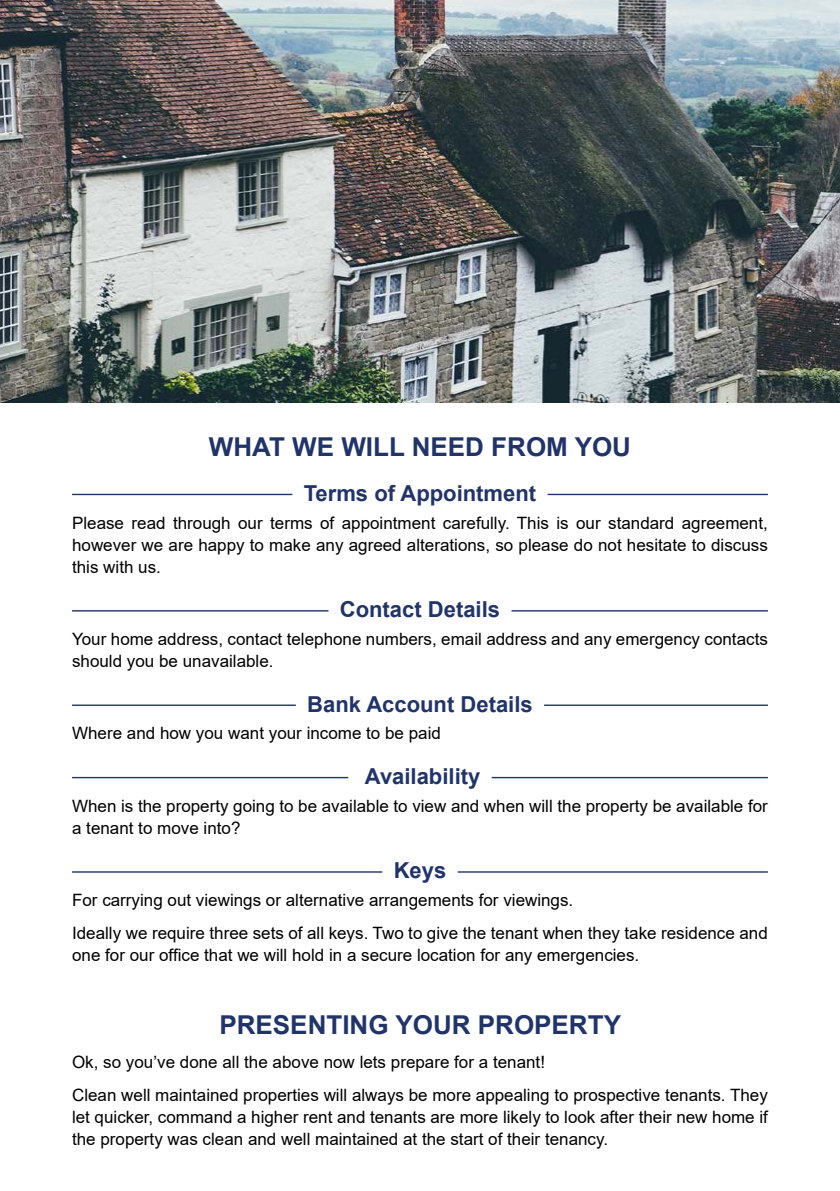
<style>
.page{position:relative;width:840px;height:1191px;background:#fff}
.page>*{position:absolute;margin:0;border:0;box-sizing:border-box;transform-origin:0 0}
.t1{font:700 26px "Arial";color:#213469}
.t2{font:700 22px "Arial";color:#213469}
.t3{font:17px/22px "Arial";color:#000}
</style>
<div class="page">
<hr style="left:72px;top:494px;width:695px;height:1px;background:#213469">
<div style="left:292px;top:484px;width:255px;height:16px;background:#fff"></div>
<hr style="left:72px;top:610px;width:695px;height:1px;background:#213469">
<div style="left:328px;top:600px;width:183px;height:16px;background:#fff"></div>
<hr style="left:72px;top:704px;width:695px;height:2px;background:#213469">
<div style="left:296px;top:694px;width:248px;height:16px;background:#fff"></div>
<hr style="left:72px;top:777px;width:695px;height:1px;background:#213469">
<div style="left:348px;top:767px;width:143px;height:16px;background:#fff"></div>
<hr style="left:72px;top:871px;width:695px;height:1px;background:#213469">
<div style="left:382px;top:861px;width:75px;height:16px;background:#fff"></div>
<img style="left:0;top:0;width:839px;height:403px">
<h1 class="t1" style="left:209px;top:429px;width:423px">WHAT WE WILL NEED FROM YOU</h1>
<p class="t2" style="left:303px;top:477px;width:234px">Terms of Appointment</p>
<p class="t3" style="left:72px;top:511px;width:697px;text-align:justify">Please read through our terms of appointment carefully. This is our standard agreement, however we are happy to make any agreed alterations, so please do not hesitate to discuss this with us.</p>
<p class="t2" style="left:339px;top:594px;width:162px">Contact Details</p>
<p class="t3" style="left:72px;top:628px;width:697px">Your home address, contact telephone numbers, email address and any emergency contacts should you be unavailable.</p>
<p class="t2" style="left:307px;top:688px;width:227px">Bank Account Details</p>
<p class="t3" style="left:72px;top:722px;width:370px">Where and how you want your income to be paid</p>
<p class="t2" style="left:365px;top:760px;width:117px">Availability</p>
<p class="t3" style="left:72px;top:794px;width:697px">When is the property going to be available to view and when will the property be available for a tenant to move into?</p>
<p class="t2" style="left:393px;top:855px;width:54px">Keys</p>
<p class="t3" style="left:72px;top:883px;width:697px;line-height:33.4px">For carrying out viewings or alternative arrangements for viewings.<br>Ideally we require three sets of all keys. Two to give the tenant when they take residence and</p>
<p class="t3" style="left:72px;top:944px;width:568px">one for our office that we will hold in a secure location for any emergencies.</p>
<h1 class="t1" style="left:219px;top:1007px;width:403px">PRESENTING YOUR PROPERTY</h1>
<p class="t3" style="left:72px;top:1045px;width:697px;line-height:33.4px">Ok, so you’ve done all the above now lets prepare for a tenant!<br>Clean well maintained properties will always be more appealing to prospective tenants. They</p>
<p class="t3" style="left:72px;top:1106px;width:697px">let quicker, command a higher rent and tenants are more likely to look after their new home if the property was clean and well maintained at the start of their tenancy.</p>
</div>
